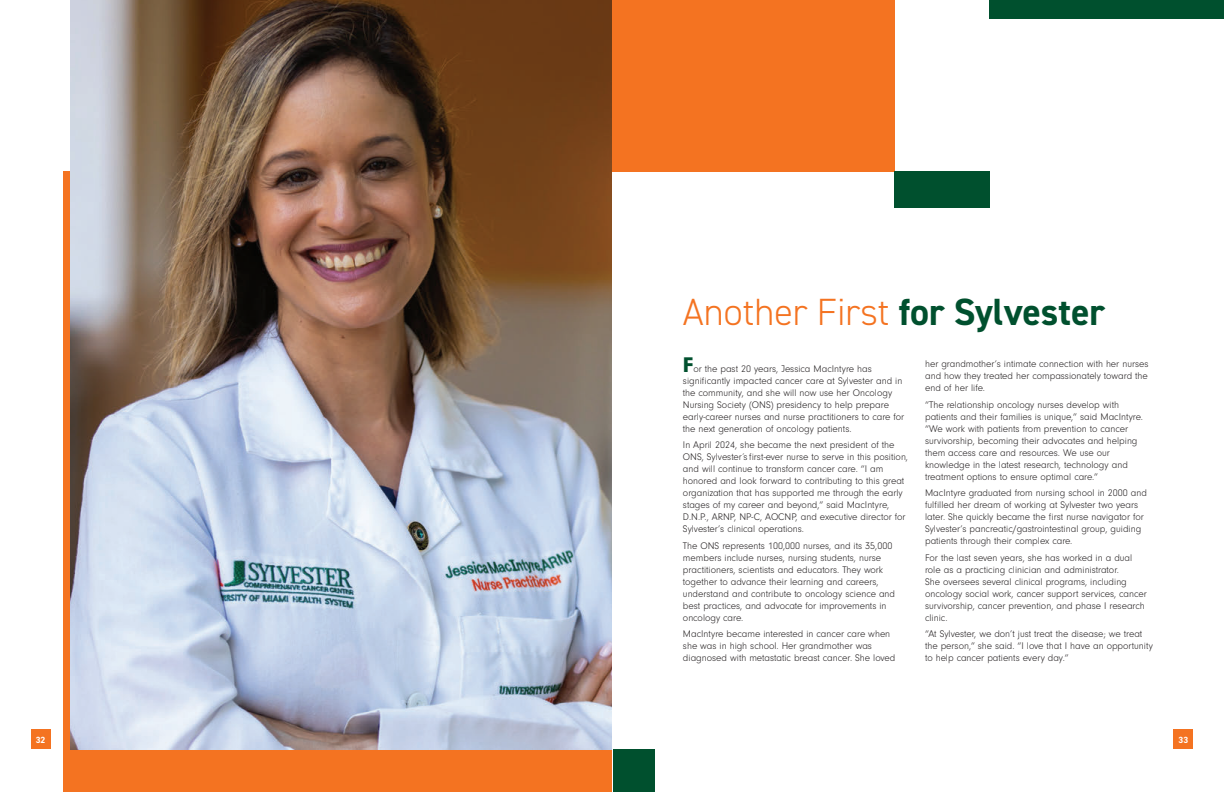
<style>
.page{position:relative;width:1224px;height:792px;background:#fff}
.page>*{position:absolute;margin:0;border:0;box-sizing:border-box;transform-origin:0 0}
.t1{font:300 38px "DIN2014";color:#f47321}
.Body_Text{font:300 10px/12px "Neuzeit Gro";color:#231f20}
.t2{font:700 9px "DIN2014";color:#fff}
.s1{font-weight:700;color:#00502e}
.s2{font-weight:900;font-size:22px;color:#00502e}
</style>
<div class="page">
<div style="left:612px;top:0;width:282px;height:171px;background:#f47321"></div>
<div style="left:613px;top:749px;width:42px;height:43px;background:#00502e"></div>
<div style="left:64px;top:171px;width:548px;height:621px;background:#f47321"></div>
<div style="left:989px;top:0;width:235px;height:19px;background:#00502e"></div>
<div style="left:894px;top:171px;width:95px;height:37px;background:#00502e"></div>
<div style="left:1173px;top:729px;width:20px;height:20px;background:#f47321"></div>
<div style="left:31px;top:729px;width:20px;height:20px;background:#f47321"></div>
<img style="left:71px;top:0;width:541px;height:749px">
<p class="t1" style="left:683px;top:289px;width:424px">Another First <span class="s1">for Sylvester</span></p>
<p class="Body_Text" style="left:683px;top:363px;width:223px"><span class="s2">F</span>or the past 20 years, Jessica MacIntyre has significantly impacted cancer care at Sylvester and in the community, and she will now use her Oncology Nursing Society (ONS) presidency to help prepare early-career nurses and nurse practitioners to care for the next generation of oncology patients.</p>
<p class="Body_Text" style="left:683px;top:439px;width:227px">In April 2024, she became the next president of the ONS, Sylvester´s first-ever nurse to serve in this position, and will continue to transform cancer care. “I am honored and look forward to contributing to this great organization that has supported me through the early stages of my career and beyond,” said MacIntyre, D.N.P., ARNP, NP-C, AOCNP, and executive director for Sylvester’s clinical operations.</p>
<p class="Body_Text" style="left:683px;top:540px;width:214px">The ONS represents 100,000 nurses, and its 35,000 members include nurses, nursing students, nurse practitioners, scientists and educators. They work together to advance their learning and careers, understand and contribute to oncology science and best practices, and advocate for improvements in oncology care.</p>
<p class="Body_Text" style="left:683px;top:628px;width:214px">MacIntyre became interested in cancer care when she was in high school. Her grandmother was diagnosed with metastatic breast cancer. She loved</p>
<p class="Body_Text" style="left:925px;top:358px;width:225px;text-align:justify">her grandmother’s intimate connection with her nurses and how they treated her compassionately toward the end of her life.</p>
<p class="Body_Text" style="left:925px;top:399px;width:220px">“The relationship oncology nurses develop with patients and their families is unique,” said MacIntyre. “We work with patients from prevention to cancer survivorship, becoming their advocates and helping them access care and resources. We use our knowledge in the latest research, technology and treatment options to ensure optimal care.”</p>
<p class="Body_Text" style="left:925px;top:487px;width:223px">MacIntyre graduated from nursing school in 2000 and fulfilled her dream of working at Sylvester two years later. She quickly became the first nurse navigator for Sylvester’s pancreatic/gastrointestinal group, guiding patients through their complex care.</p>
<p class="Body_Text" style="left:925px;top:552px;width:223px">For the last seven years, she has worked in a dual role as a practicing clinician and administrator.<br>She oversees several clinical programs, including oncology social work, cancer support services, cancer survivorship, cancer prevention, and phase I research clinic.</p>
<p class="Body_Text" style="left:925px;top:628px;width:229px">“At Sylvester, we don’t just treat the disease; we treat the person,” she said. “I love that I have an opportunity to help cancer patients every day.”</p>
<p class="t2" style="left:36px;top:734px;width:11px">32</p>
<p class="t2" style="left:1179px;top:734px;width:11px">33</p>
</div>
